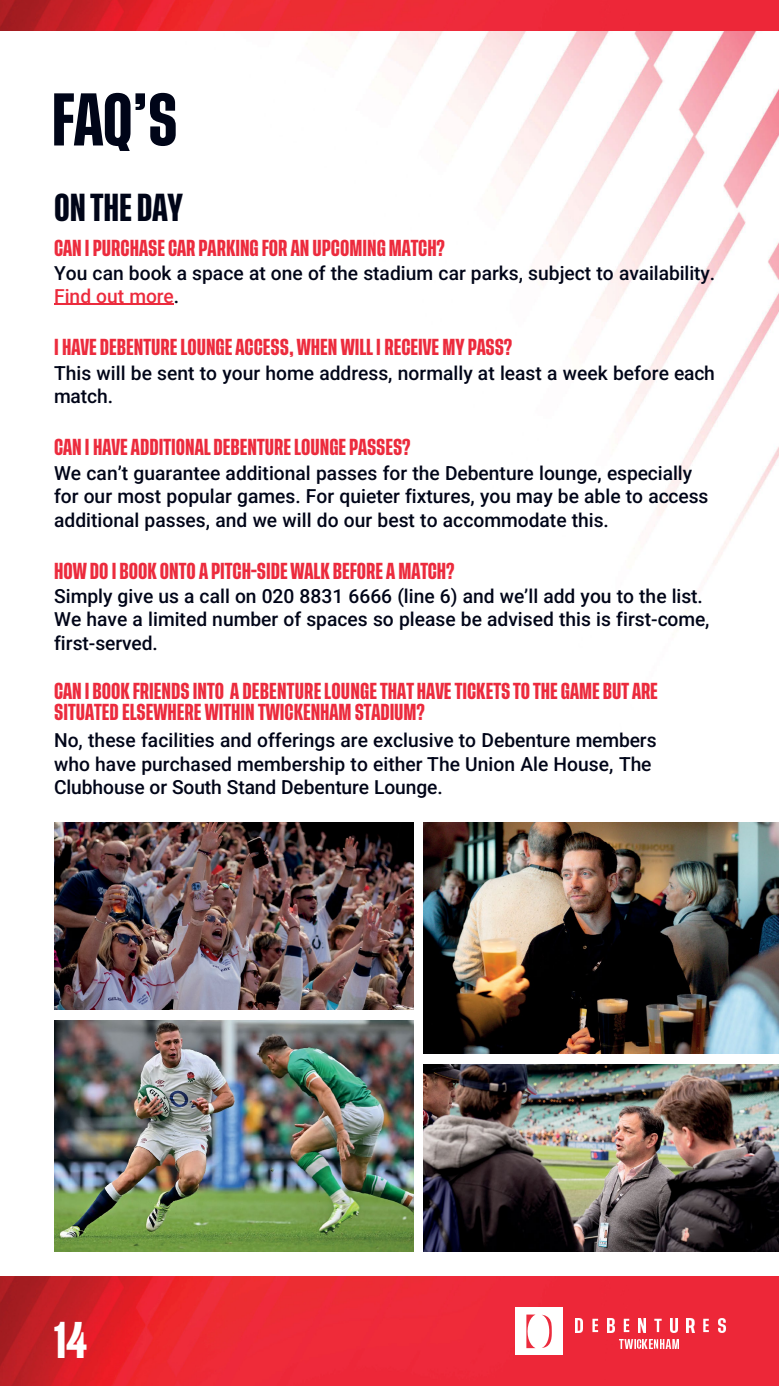
<style>
.page{position:relative;width:779px;height:1386px;background:#fff}
.page>*{position:absolute;margin:0;border:0;box-sizing:border-box;transform-origin:0 0}
.t1{font:600 55.12px "Tusker Grotesk 5600";color:#000518}
.t2{font:600 38.15px "Tusker Grotesk 5600";color:#fff}
.t3{font:600 28.88px "Tusker Grotesk 5600";color:#000518}
.t4{font:500 19.25px/23.3px "Roboto";color:#000518}
.t5{font:600 17.15px/20.7px "Tusker Grotesk 5600";color:#ec2b3d}
.s1{color:#ec2b3d}
</style>
<div class="page">
<img style="left:8px;top:30px;width:771px;height:535px">
<img style="left:0;top:1276px;width:779px;height:109px">
<div style="left:515px;top:1307px;width:48px;height:47px;background:#fff"></div>
<svg style="left:526px;top:1314px;width:9px;height:33px"></svg>
<svg style="left:542px;top:1314px;width:10px;height:33px"></svg>
<svg style="left:576px;top:1318px;width:7px;height:13px"></svg>
<svg style="left:592px;top:1318px;width:6px;height:13px"></svg>
<svg style="left:607px;top:1318px;width:7px;height:13px"></svg>
<svg style="left:624px;top:1318px;width:5px;height:13px"></svg>
<svg style="left:639px;top:1318px;width:7px;height:13px"></svg>
<svg style="left:654px;top:1318px;width:7px;height:13px"></svg>
<svg style="left:670px;top:1318px;width:7px;height:13px"></svg>
<svg style="left:687px;top:1318px;width:7px;height:13px"></svg>
<svg style="left:703px;top:1318px;width:6px;height:13px"></svg>
<svg style="left:718px;top:1318px;width:7px;height:13px"></svg>
<img style="left:619px;top:1338px;width:16px;height:10px">
<svg style="left:637px;top:1338px;width:21px;height:10px"></svg>
<img style="left:660px;top:1338px;width:18px;height:10px">
<hr style="left:54px;top:303px;width:120px;height:2px;background:#ec2b3d">
<img style="left:0;top:0;width:779px;height:30px">
<img style="left:54px;top:822px;width:359px;height:187px">
<img style="left:54px;top:1020px;width:359px;height:230px">
<img style="left:424px;top:1064px;width:355px;height:186px">
<img style="left:424px;top:822px;width:355px;height:231px">
<h2 class="t1" style="left:52px;top:87px;width:127px">FAQ’S</h2>
<p class="t3" style="left:54px;top:190px;width:130px">ON THE DAY</p>
<p class="t5" style="left:54px;top:238px;width:392px">CAN I PURCHASE CAR PARKING FOR AN UPCOMING MATCH?</p>
<p class="t4" style="left:54px;top:261px;width:662px">You can book a space at one of the stadium car parks, subject to availability.<br><span class="s1">Find out more</span>.</p>
<p class="t5" style="left:54px;top:338px;width:460px">I HAVE DEBENTURE LOUNGE ACCESS, WHEN WILL I RECEIVE MY PASS?</p>
<p class="t4" style="left:54px;top:360px;width:662px">This will be sent to your home address, normally at least a week before each match.</p>
<p class="t5" style="left:54px;top:438px;width:358px">CAN I HAVE ADDITIONAL DEBENTURE LOUNGE PASSES?</p>
<p class="t4" style="left:54px;top:460px;width:656px">We can’t guarantee additional passes for the Debenture lounge, especially for our most popular games. For quieter fixtures, you may be able to access additional passes, and we will do our best to accommodate this.</p>
<p class="t5" style="left:54px;top:561px;width:402px">HOW DO I BOOK ONTO A PITCH-SIDE WALK BEFORE A MATCH?</p>
<p class="t4" style="left:54px;top:583px;width:657px">Simply give us a call on 020 8831 6666 (line 6) and we’ll add you to the list.<br>We have a limited number of spaces so please be advised this is first-come, first-served.</p>
<p class="t5" style="left:54px;top:682px;width:605px">CAN I BOOK FRIENDS INTO A DEBENTURE LOUNGE THAT HAVE TICKETS TO THE GAME BUT ARE<br>SITUATED ELSEWHERE WITHIN TWICKENHAM STADIUM?</p>
<p class="t4" style="left:54px;top:728px;width:604px">No, these facilities and offerings are exclusive to Debenture members who have purchased membership to either The Union Ale House, The<br>Clubhouse or South Stand Debenture Lounge.</p>
<h2 class="t2" style="left:54px;top:1316px;width:34px">14</h2>
</div>
